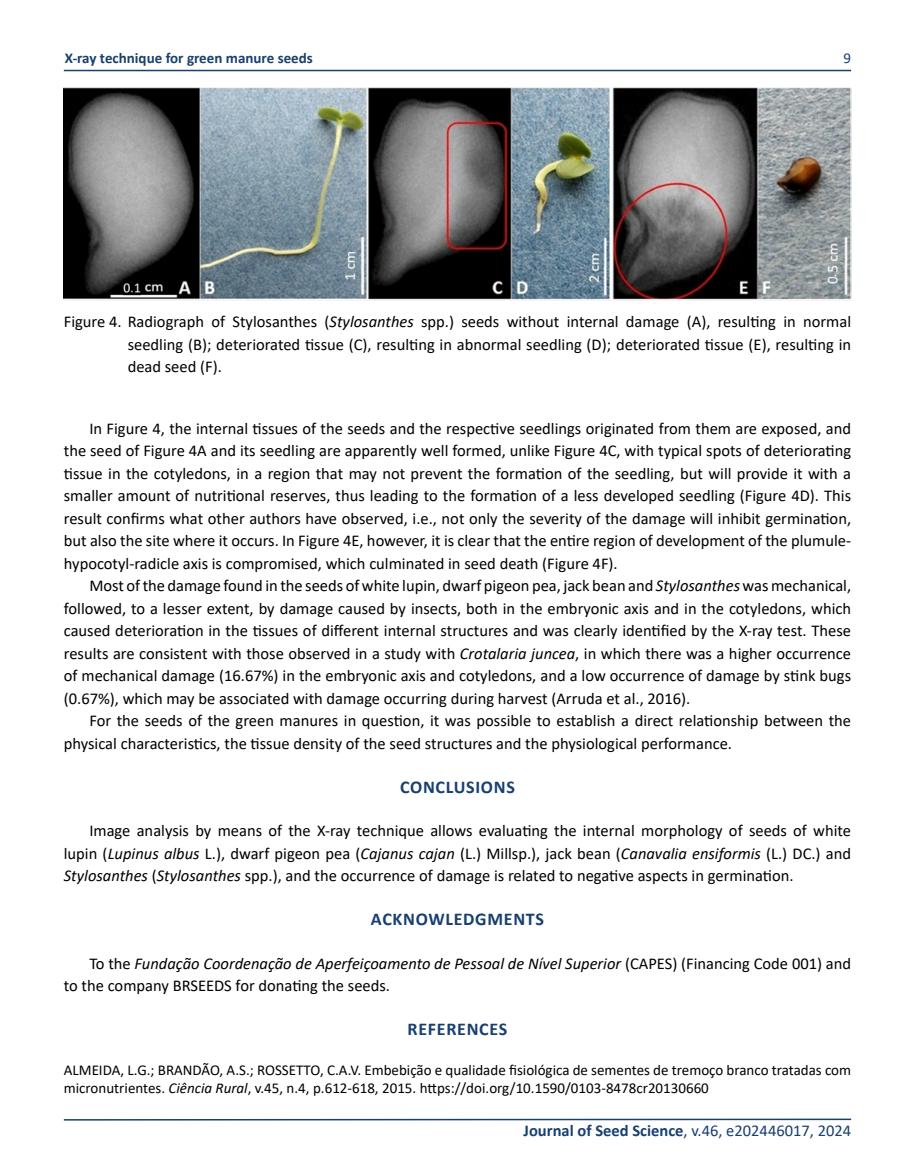
<style>
.page{position:relative;width:915px;height:1170px;background:#fff}
.page>*{position:absolute;margin:0;border:0;box-sizing:border-box;transform-origin:0 0}
.t1{font:700 18px "Calibri";letter-spacing:.04em;color:#173f70}
.t2{font:16.5px/22.5px "Calibri";color:#000;text-align:justify}
.t3{font:16.5px "Calibri";color:#173f70}
.t4{font:15px/18px "Calibri";color:#000}
.t5{font:700 15px "Calibri";color:#173f70}
.t6{font:15px "Calibri";color:#173f70}
.s1{font-style:italic}
.s2{font-weight:700}
</style>
<div class="page">
<svg style="left:63px;top:1118px;width:789px;height:3px;background:#8a9eb7"></svg>
<hr style="left:64px;top:70px;width:786px;height:1px;background:#173f70">
<img style="left:64px;top:88px;width:786px;height:213px">
<p class="t5" style="left:65px;top:48px;width:249px">X-ray technique for green manure seeds</p>
<p class="t6" style="left:843px;top:47px;width:9px">9</p>
<p class="t2" style="left:128px;top:310px;width:724px;text-indent:-64px">Figure 4. Radiograph of Stylosanthes (<span class="s1">Stylosanthes</span> spp.) seeds without internal damage (A), resulting in normal seedling (B); deteriorated tissue (C), resulting in abnormal seedling (D); deteriorated tissue (E), resulting in dead seed (F).</p>
<p class="t2" style="left:64px;top:416px;width:788px;text-indent:26px">In Figure 4, the internal tissues of the seeds and the respective seedlings originated from them are exposed, and the seed of Figure 4A and its seedling are apparently well formed, unlike Figure 4C, with typical spots of deteriorating tissue in the cotyledons, in a region that may not prevent the formation of the seedling, but will provide it with a smaller amount of nutritional reserves, thus leading to the formation of a less developed seedling (Figure 4D). This result confirms what other authors have observed, i.e., not only the severity of the damage will inhibit germination, but also the site where it occurs. In Figure 4E, however, it is clear that the entire region of development of the plumule&shy;hypocotyl-radicle axis is compromised, which culminated in seed death (Figure 4F).</p>
<p class="t2" style="left:64px;top:574px;width:788px;text-indent:26px">Most of the damage found in the seeds of white lupin, dwarf pigeon pea, jack bean and <span class="s1">Stylosanthes</span> was mechanical, followed, to a lesser extent, by damage caused by insects, both in the embryonic axis and in the cotyledons, which caused deterioration in the tissues of different internal structures and was clearly identified by the X-ray test. These results are consistent with those observed in a study with <span class="s1">Crotalaria juncea</span>, in which there was a higher occurrence of mechanical damage (16.67%) in the embryonic axis and cotyledons, and a low occurrence of damage by stink bugs (0.67%), which may be associated with damage occurring during harvest (Arruda et al., 2016).</p>
<p class="t2" style="left:64px;top:709px;width:788px;text-indent:26px">For the seeds of the green manures in question, it was possible to establish a direct relationship between the physical characteristics, the tissue density of the seed structures and the physiological performance.</p>
<p class="t1" style="left:400px;top:773px;width:116px">CONCLUSIONS</p>
<p class="t2" style="left:64px;top:819px;width:788px;text-indent:26px">Image analysis by means of the X-ray technique allows evaluating the internal morphology of seeds of white lupin (<span class="s1">Lupinus albus</span> L.), dwarf pigeon pea (<span class="s1">Cajanus cajan</span> (L.) Millsp.), jack bean (<span class="s1">Canavalia ensiformis</span> (L.) DC.) and <span class="s1">Stylosanthes</span> (<span class="s1">Stylosanthes</span> spp.), and the occurrence of damage is related to negative aspects in germination.</p>
<p class="t1" style="left:371px;top:906px;width:174px">ACKNOWLEDGMENTS</p>
<p class="t2" style="left:64px;top:951px;width:788px;text-indent:26px">To the <span class="s1">Fundação Coordenação de Aperfeiçoamento de Pessoal de Nível Superior</span> (CAPES) (Financing Code 001) and to the company BRSEEDS for donating the seeds.</p>
<p class="t1" style="left:407px;top:1016px;width:101px">REFERENCES</p>
<p class="t4" style="left:64px;top:1060px;width:788px">ALMEIDA, L.G.; BRANDÃO, A.S.; ROSSETTO, C.A.V. Embebição e qualidade fisiológica de sementes de tremoço branco tratadas com micronutrientes. <span class="s1">Ciência Rural</span>, v.45, n.4, p.612-618, 2015. https://doi.org/10.1590/0103-8478cr20130660</p>
<p class="t3" style="left:523px;top:1118px;width:329px"><span class="s2">Journal of Seed Science</span>, v.46, e202446017, 2024</p>
</div>
